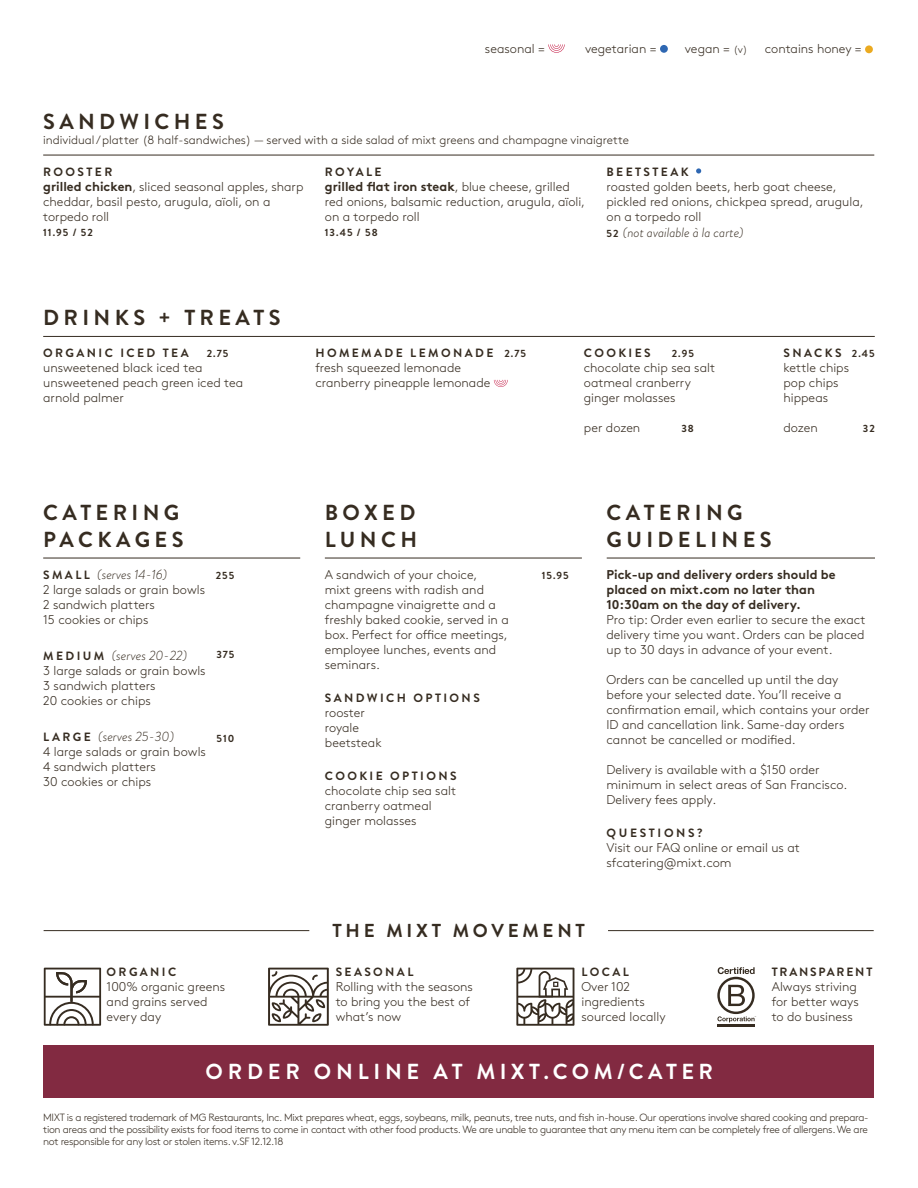
<style>
.page{position:relative;width:918px;height:1188px;background:#fff}
.page>*{position:absolute;margin:0;border:0;box-sizing:border-box;transform-origin:0 0}
.t1{font:700 21.75px/27px "Brandon Grotesque";letter-spacing:.2em;color:#362c21}
.t2{font:700 21.75px "Brandon Grotesque";letter-spacing:.2em;color:#fff}
.t3{font:700 18.75px "Brandon Grotesque";letter-spacing:.2em;color:#362c21}
.t4{font:italic 300 13.5px "Brandon Grotesque";color:#362c21}
.t5{font:300 12.75px/15px "Brown Std";color:#362c21}
.t6{font:700 12.75px/15px "Brown Std";color:#362c21}
.t7{font:700 12px "Brandon Grotesque";letter-spacing:.2em;color:#362c21}
.t8{font:300 12px "Brown Std";color:#362c21}
.t9{font:700 12px "Brandon Grotesque";letter-spacing:.15em;color:#362c21}
.t10{font:700 12px "Brandon Grotesque";letter-spacing:.22em;color:#362c21}
.t11{font:300 10.5px/12px "Brown Std";letter-spacing:-.03em;color:#362c21;text-align:justify}
.t12{font:700 10.5px "Brandon Grotesque";letter-spacing:.1em;color:#362c21}
.s1{font-size:10.5px}
.s2{font-weight:700}
.s3{font-weight:700;font-style:normal;font-size:10.5px}
.s4{font-weight:700;font-style:normal;font-size:12px}
</style>
<div class="page">
<hr style="left:43px;top:558px;width:257px;height:1px;background:#362c21">
<hr style="left:325px;top:558px;width:257px;height:1px;background:#362c21">
<hr style="left:607px;top:558px;width:268px;height:1px;background:#362c21">
<svg style="left:548px;top:44px;width:17px;height:9px"></svg>
<div style="left:660px;top:45px;width:8px;height:8px;background:#2e67b2;border-radius:50%"></div>
<div style="left:865px;top:45px;width:8px;height:8px;background:#ebaa20;border-radius:50%"></div>
<hr style="left:43px;top:336px;width:832px;height:1px;background:#362c21">
<svg style="left:494px;top:380px;width:14px;height:7px"></svg>
<div style="left:43px;top:1045px;width:831px;height:52px;background:#822a41"></div>
<hr style="left:43px;top:155px;width:831px;height:1px;background:#362c21">
<svg style="left:696px;top:168px;width:5px;height:6px"></svg>
<svg style="left:516px;top:968px;width:58px;height:58px"></svg>
<svg style="left:268px;top:968px;width:61px;height:58px"></svg>
<svg style="left:44px;top:968px;width:57px;height:58px"></svg>
<hr style="left:608px;top:930px;width:266px;height:1px;background:#362c21">
<hr style="left:44px;top:930px;width:265px;height:1px;background:#362c21">
<hr style="left:717px;top:1024px;width:38px;height:3px;background:#362c21">
<svg style="left:717px;top:967px;width:39px;height:55px"></svg>
<p class="t5" style="left:485px;top:41px;width:61px">seasonal =</p>
<p class="t5" style="left:585px;top:41px;width:73px">vegetarian =</p>
<p class="t5" style="left:685px;top:41px;width:64px">vegan = <span class="s1">(v)</span></p>
<p class="t5" style="left:765px;top:41px;width:98px">contains honey =</p>
<h1 class="t1" style="left:43px;top:108px;width:182px">SANDWICHES</h1>
<p class="t8" style="left:43px;top:133px;width:587px">individual / platter (8 half-sandwiches) — served with a side salad of mixt greens and champagne vinaigrette</p>
<p class="t7" style="left:325px;top:163px;width:58px">ROYALE</p>
<p class="t5" style="left:325px;top:179px;width:262px"><span class="s2">grilled flat iron steak</span>, blue cheese, grilled red onions, balsamic reduction, arugula, aïoli, on a torpedo roll</p>
<p class="t12" style="left:325px;top:225px;width:54px">13.45 / 58</p>
<p class="t7" style="left:43px;top:163px;width:71px">ROOSTER</p>
<p class="t5" style="left:43px;top:179px;width:262px"><span class="s2">grilled chicken</span>, sliced seasonal apples, sharp cheddar, basil pesto, arugula, aïoli, on a torpedo roll</p>
<p class="t12" style="left:43px;top:225px;width:51px">11.95 / 52</p>
<p class="t7" style="left:607px;top:163px;width:84px">BEETSTEAK</p>
<p class="t5" style="left:607px;top:179px;width:259px">roasted golden beets, herb goat cheese, pickled red onions, chickpea spread, arugula, on a torpedo roll</p>
<p class="t4" style="left:607px;top:223px;width:139px"><span class="s3">52</span> (not available à la carte)</p>
<h1 class="t1" style="left:43px;top:304px;width:239px">DRINKS + TREATS</h1>
<p class="t7" style="left:43px;top:344px;width:147px">ORGANIC ICED TEA</p>
<p class="t5" style="left:43px;top:360px;width:202px">unsweetened black iced tea unsweetened peach green iced tea arnold palmer</p>
<p class="t12" style="left:207px;top:346px;width:23px">2.75</p>
<p class="t7" style="left:315px;top:344px;width:180px">HOMEMADE LEMONADE</p>
<p class="t5" style="left:315px;top:360px;width:177px">fresh squeezed lemonade cranberry pineapple lemonade</p>
<p class="t12" style="left:504px;top:346px;width:23px">2.75</p>
<p class="t7" style="left:584px;top:344px;width:68px">COOKIES</p>
<p class="t5" style="left:584px;top:360px;width:133px">chocolate chip sea salt oatmeal cranberry ginger molasses</p>
<p class="t5" style="left:584px;top:420px;width:58px">per dozen</p>
<p class="t12" style="left:672px;top:346px;width:24px">2.95</p>
<p class="t12" style="left:681px;top:421px;width:14px">38</p>
<p class="t7" style="left:783px;top:344px;width:60px">SNACKS</p>
<p class="t5" style="left:783px;top:360px;width:67px">kettle chips pop chips hippeas</p>
<p class="t5" style="left:783px;top:420px;width:36px">dozen</p>
<p class="t12" style="left:852px;top:346px;width:24px">2.45</p>
<p class="t12" style="left:863px;top:421px;width:13px">32</p>
<h1 class="t1" style="left:43px;top:499px;width:142px">CATERING<br>PACKAGES</h1>
<h1 class="t1" style="left:325px;top:499px;width:94px">BOXED<br>LUNCH</h1>
<h1 class="t1" style="left:607px;top:499px;width:167px">CATERING<br>GUIDELINES</h1>
<p class="t6" style="left:607px;top:567px;width:231px">Pick-up and delivery orders should be placed on mixt.com no later than<br>10:30am on the day of delivery.</p>
<p class="t5" style="left:607px;top:613px;width:261px;text-align:justify">Pro tip: Order even earlier to secure the exact delivery time you want. Orders can be placed up to 30 days in advance of your event.</p>
<p class="t5" style="left:607px;top:673px;width:265px">Orders can be cancelled up until the day before your selected date. You’ll receive a confirmation email, which contains your order ID and cancellation link. Same-day orders cannot be cancelled or modified.</p>
<p class="t5" style="left:607px;top:763px;width:242px">Delivery is available with a $150 order minimum in select areas of San Francisco.<br>Delivery fees apply.</p>
<p class="t10" style="left:607px;top:825px;width:98px">QUESTIONS?</p>
<p class="t5" style="left:607px;top:841px;width:195px">Visit our FAQ online or email us at sfcatering@mixt.com</p>
<p class="t4" style="left:43px;top:566px;width:126px"><span class="s4">S M A L L</span> (serves 14-16)</p>
<p class="t5" style="left:43px;top:583px;width:163px">2 large salads or grain bowls<br>2 sandwich platters<br>15 cookies or chips</p>
<p class="t4" style="left:43px;top:647px;width:146px"><span class="s4">M E D I U M</span> (serves 20-22)</p>
<p class="t5" style="left:43px;top:664px;width:164px">3 large salads or grain bowls<br>3 sandwich platters<br>20 cookies or chips</p>
<p class="t4" style="left:43px;top:728px;width:132px"><span class="s4">L A R G E</span> (serves 25-30)</p>
<p class="t5" style="left:43px;top:745px;width:164px">4 large salads or grain bowls<br>4 sandwich platters<br>30 cookies or chips</p>
<p class="t5" style="left:325px;top:568px;width:186px">A sandwich of your choice,<br>mixt greens with radish and champagne vinaigrette and a freshly baked cookie, served in a box. Perfect for office meetings, employee lunches, events and seminars.</p>
<p class="t7" style="left:325px;top:690px;width:156px">SANDWICH OPTIONS</p>
<p class="t5" style="left:325px;top:706px;width:58px">rooster royale beetsteak</p>
<p class="t7" style="left:325px;top:768px;width:133px">COOKIE OPTIONS</p>
<p class="t5" style="left:325px;top:784px;width:133px">chocolate chip sea salt cranberry oatmeal ginger molasses</p>
<p class="t12" style="left:542px;top:568px;width:29px">15.95</p>
<p class="t12" style="left:216px;top:568px;width:20px">255</p>
<p class="t12" style="left:216px;top:647px;width:19px">375</p>
<p class="t12" style="left:217px;top:731px;width:19px">510</p>
<p class="t7" style="left:107px;top:964px;width:71px">ORGANIC</p>
<p class="t5" style="left:107px;top:979px;width:120px">100% organic greens and grains served every day</p>
<h2 class="t3" style="left:332px;top:917px;width:254px">THE MIXT MOVEMENT</h2>
<p class="t7" style="left:581px;top:964px;width:49px">LOCAL</p>
<p class="t5" style="left:581px;top:979px;width:86px">Over 102 ingredients sourced locally</p>
<p class="t7" style="left:336px;top:964px;width:79px">SEASONAL</p>
<p class="t5" style="left:336px;top:979px;width:139px">Rolling with the seasons to bring you the best of what’s now</p>
<h1 class="t2" style="left:206px;top:1057px;width:509px">ORDER ONLINE AT MIXT.COM/CATER</h1>
<p class="t9" style="left:772px;top:964px;width:102px">TRANSPARENT</p>
<p class="t5" style="left:772px;top:979px;width:89px">Always striving for better ways to do business</p>
<p class="t11" style="left:43px;top:1111px;width:827px">MIXT is a registered trademark of MG Restaurants, Inc. Mixt prepares wheat, eggs, soybeans, milk, peanuts, tree nuts, and fish in-house. Our operations involve shared cooking and prepara&shy;tion areas and the possibility exists for food items to come in contact with other food products. We are unable to guarantee that any menu item can be completely free of allergens. We are not responsible for any lost or stolen items. v.SF 12.12.18</p>
</div>
